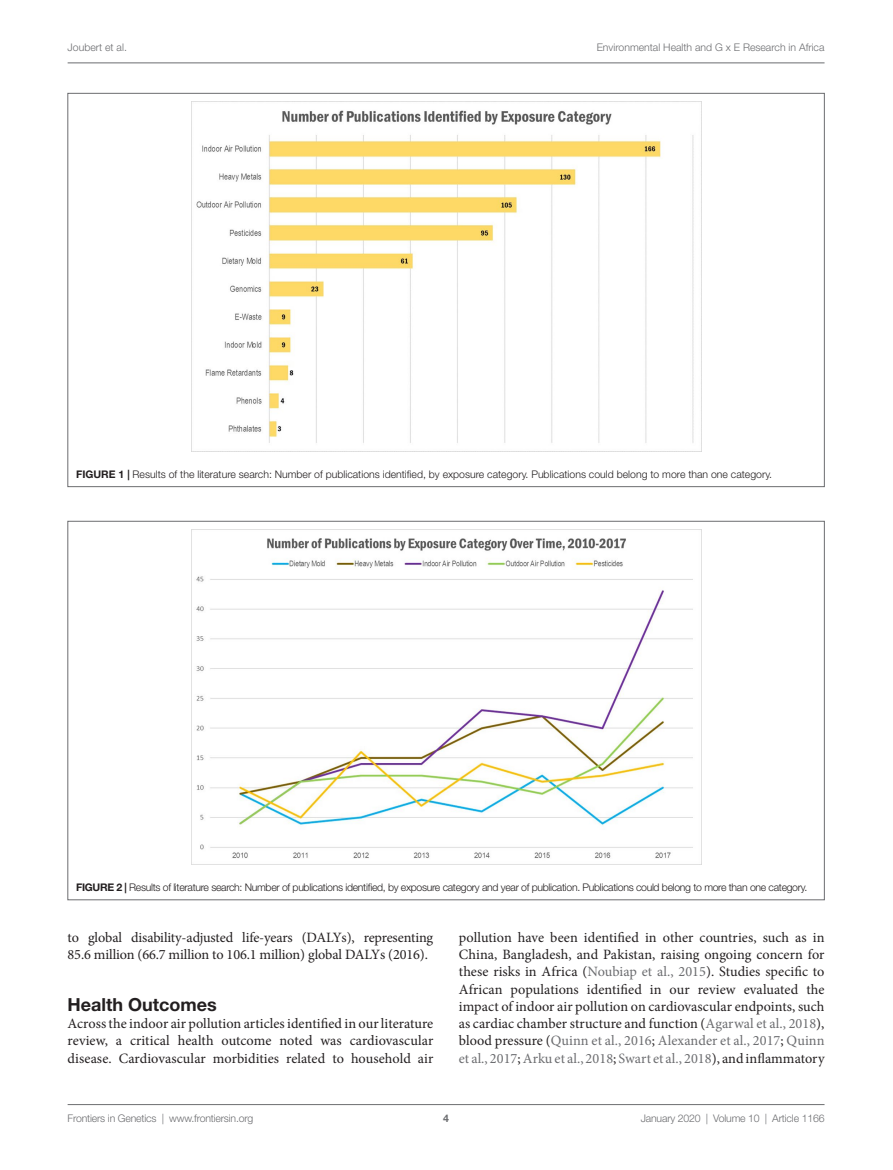
<style>
.page{position:relative;width:893px;height:1170px;background:#fff}
.page>*{position:absolute;margin:0;border:0;box-sizing:border-box;transform-origin:0 0}
._2{font:700 18px "Helvetica Neue LT Std";color:#231f20}
.T1{font:14.25px/17.2px "Minion Pro MTC";letter-spacing:-.005em;color:#231f20;text-align:justify}
.FC{font:300 10.5px "Helvetica Neue LT Std";letter-spacing:-.03em;color:#231f20}
.FC-2{font:300 10.5px "Helvetica Neue LT Std";color:#231f20}
.t1{font:300 10.5px "Helvetica Neue LT Std";letter-spacing:-.015em;color:#6c6d70}
.t2{font:700 10.5px "Helvetica Neue LT Std";color:#6c6d70}
.s1{font-weight:700}
.s2{color:#6c6d70}
</style>
<div class="page">
<hr style="left:68px;top:63px;width:756px;height:1px;background:#6c6d70">
<hr style="left:68px;top:1104px;width:756px;height:1px;background:#6c6d70">
<img style="left:191px;top:102px;width:503px;height:349px">
<img style="left:191px;top:529px;width:510px;height:335px">
<p class="t1" style="left:68px;top:41px;width:61px">Joubert et al.</p>
<p class="t1" style="left:597px;top:41px;width:229px">Environmental Health and G x E Research in Africa</p>
<p class="FC-2" style="left:76px;top:468px;width:697px"><span class="s1">FIGURE 1 |</span> Results of the literature search: Number of publications identified, by exposure category. Publications could belong to more than one category.</p>
<p class="FC" style="left:76px;top:881px;width:733px"><span class="s1">FIGURE 2 |</span> Results of literature search: Number of publications identified, by exposure category and year of publication. Publications could belong to more than one category.</p>
<p class="T1" style="left:68px;top:928px;width:367px">to global disability-adjusted life-years (DALYs), representing<br>85.6 million (66.7 million to 106.1 million) global DALYs (2016).</p>
<p class="_2" style="left:68px;top:993px;width:151px">Health Outcomes</p>
<p class="T1" style="left:68px;top:1014px;width:367px">Across the indoor air pollution articles identified in our literature review, a critical health outcome noted was cardiovascular disease. Cardiovascular morbidities related to household air</p>
<p class="T1" style="left:459px;top:928px;width:367px">pollution have been identified in other countries, such as in China, Bangladesh, and Pakistan, raising ongoing concern for these risks in Africa (<span class="s2">Noubiap et al., 2015</span>). Studies specific to African populations identified in our review evaluated the impact of indoor air pollution on cardiovascular endpoints, such as cardiac chamber structure and function (<span class="s2">Agarwal et al., 2018</span>), blood pressure (<span class="s2">Quinn et al., 2016</span>; <span class="s2">Alexander et al., 2017</span>; <span class="s2">Quinn et al., 2017</span>; <span class="s2">Arku et al., 2018</span>; <span class="s2">Swart et al., 2018</span>), and inflammatory</p>
<p class="t1" style="left:68px;top:1111px;width:187px">Frontiers in Genetics | www.frontiersin.org</p>
<p class="t1" style="left:641px;top:1111px;width:185px">January 2020 | Volume 10 | Article 1166</p>
<p class="t2" style="left:443px;top:1111px;width:7px">4</p>
</div>
